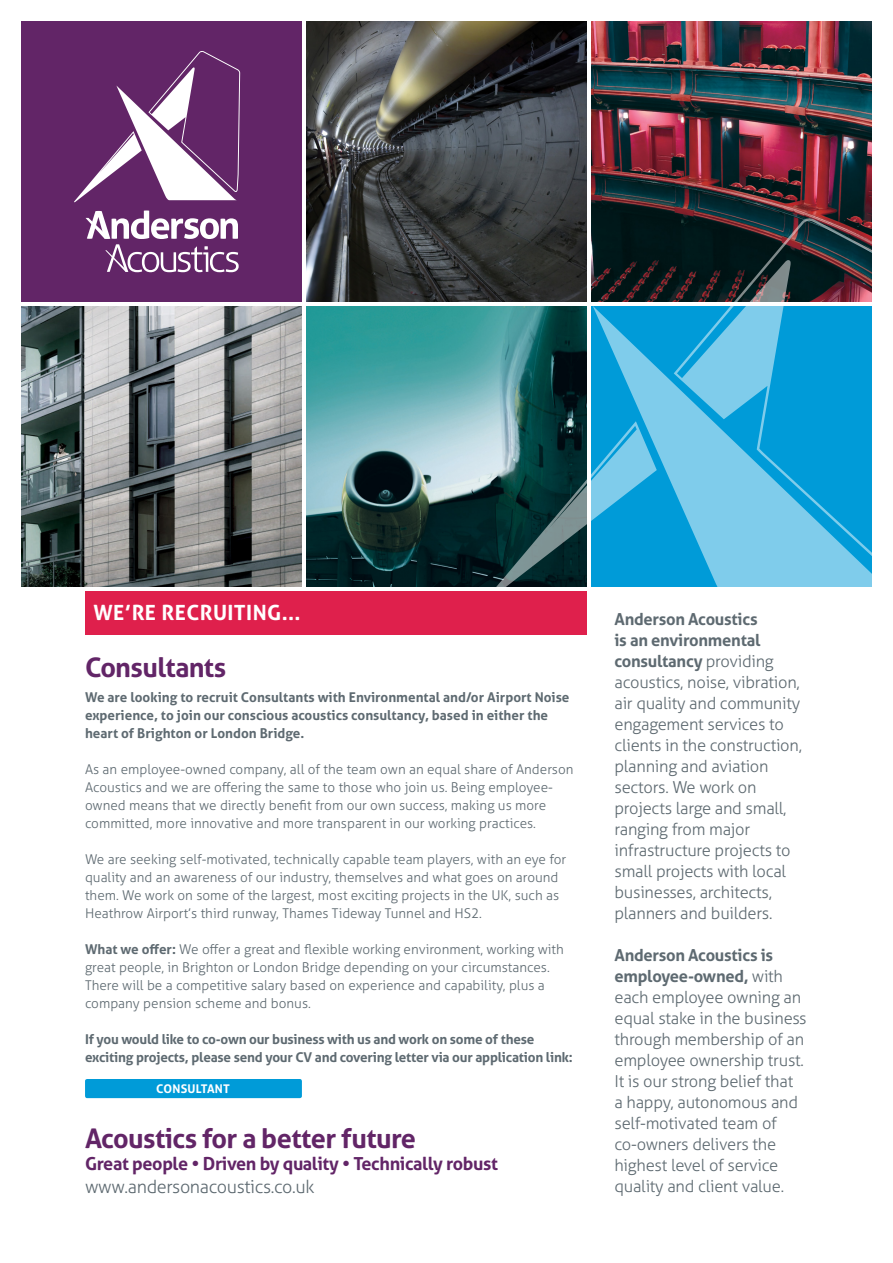
<style>
.page{position:relative;width:893px;height:1263px;background:#fff}
.page>*{position:absolute;margin:0;border:0;box-sizing:border-box;transform-origin:0 0}
.AA_body_copy{font:700 27px "Aller";letter-spacing:-.02em;color:#622567}
.t1{font:700 21px "Aller";letter-spacing:.02em;color:#fff}
.AA_body_copy-2{font:700 18px "Aller";letter-spacing:-.02em;color:#622567}
.AA_body_copy-3{font:300 18px "Aller";letter-spacing:-.02em;color:#5e6a71}
.AA_body_copy-4{font:300 16.5px/21px "Aller";letter-spacing:-.015em;color:#5e6a71}
.AA_body_copy-5{font:300 13.5px/18px "Aller";color:#5e6a71}
.AA_body_copy-6{font:700 13.5px/18px "Aller";color:#5e6a71}
.AA_body_copy-7{font:700 12px "Aller";letter-spacing:.02em;color:#fff}
.s1{font-weight:700}
</style>
<div class="page">
<div style="left:21px;top:21px;width:281px;height:281px;background:#622567"></div>
<svg style="left:74px;top:51px;width:166px;height:151px"></svg>
<svg style="left:86px;top:210px;width:153px;height:62px"></svg>
<img style="left:306px;top:21px;width:281px;height:281px">
<img style="left:306px;top:306px;width:179px;height:281px">
<img style="left:591px;top:21px;width:281px;height:197px">
<svg style="left:485px;top:218px;width:387px;height:369px;background:#34819c"></svg>
<div style="left:85px;top:591px;width:502px;height:44px;background:#df204c"></div>
<img style="left:21px;top:306px;width:281px;height:281px">
<div style="left:85px;top:1079px;width:217px;height:19px;background:#009bd8;border-radius:2px"></div>
<p class="t1" style="left:94px;top:600px;width:209px">WE’RE RECRUITING...</p>
<p class="AA_body_copy" style="left:85px;top:651px;width:143px">Consultants</p>
<p class="AA_body_copy-6" style="left:85px;top:688px;width:486px">We are looking to recruit Consultants with Environmental and/or Airport Noise experience, to join our conscious acoustics consultancy, based in either the heart of Brighton or London Bridge.</p>
<p class="AA_body_copy-5" style="left:85px;top:760px;width:490px">As an employee-owned company, all of the team own an equal share of Anderson Acoustics and we are offering the same to those who join us. Being employee&shy;owned means that we directly benefit from our own success, making us more committed, more innovative and more transparent in our working practices.</p>
<p class="AA_body_copy-5" style="left:85px;top:850px;width:483px">We are seeking self-motivated, technically capable team players, with an eye for quality and an awareness of our industry, themselves and what goes on around them. We work on some of the largest, most exciting projects in the UK, such as Heathrow Airport’s third runway, Thames Tideway Tunnel and HS2.</p>
<p class="AA_body_copy-5" style="left:85px;top:940px;width:480px"><span class="s1">What we offer:</span> We offer a great and flexible working environment, working with great people, in Brighton or London Bridge depending on your circumstances.<br>There will be a competitive salary based on experience and capability, plus a company pension scheme and bonus.</p>
<p class="AA_body_copy-6" style="left:85px;top:1030px;width:489px">If you would like to co-own our business with us and work on some of these exciting projects, please send your CV and covering letter via our application link:</p>
<p class="AA_body_copy-7" style="left:156px;top:1081px;width:75px">CONSULTANT</p>
<p class="AA_body_copy" style="left:85px;top:1121px;width:333px">Acoustics for a better future</p>
<p class="AA_body_copy-2" style="left:85px;top:1153px;width:414px">Great people • Driven by quality • Technically robust</p>
<p class="AA_body_copy-3" style="left:85px;top:1175px;width:231px">www.andersonacoustics.co.uk</p>
<p class="AA_body_copy-4" style="left:614px;top:609px;width:189px"><span class="s1">Anderson Acoustics<br>is an environmental consultancy</span> providing acoustics, noise, vibration, air quality and community engagement services to clients in the construction, planning and aviation sectors. We work on projects large and small, ranging from major infrastructure projects to small projects with local businesses, architects, planners and builders.</p>
<p class="AA_body_copy-4" style="left:614px;top:945px;width:194px"><span class="s1">Anderson Acoustics is employee-owned,</span> with each employee owning an equal stake in the business through membership of an employee ownership trust.<br>It is our strong belief that<br>a happy, autonomous and self-motivated team of co-owners delivers the highest level of service quality and client value.</p>
</div>
